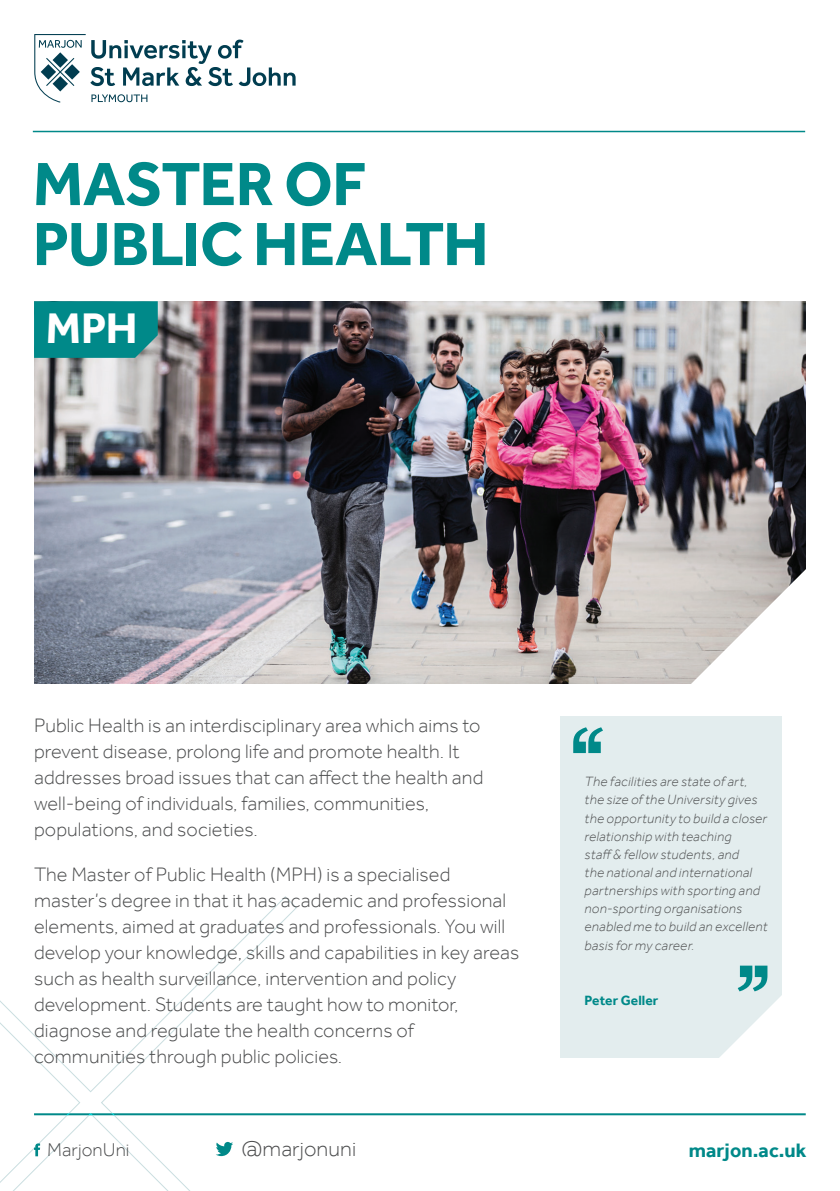
<style>
.page{position:relative;width:840px;height:1191px;background:#fff}
.page>*{position:absolute;margin:0;border:0;box-sizing:border-box;transform-origin:0 0}
.t1{font:700 63px/60px "Effra";letter-spacing:-.01em;color:#008989}
.t2{font:700 44px "Effra";color:#fff}
.t3{font:300 22px "Effra";letter-spacing:.005em;color:#4b4c4d}
.t4{font:300 20px/26px "Effra";letter-spacing:.005em;color:#4b4c4d}
.t5{font:700 20px "Effra";letter-spacing:.005em;color:#008989}
.t6{font:300 19px "Effra";letter-spacing:.005em;color:#4b4c4d}
.t7{font:italic 300 13.8px/18.2px "Effra";letter-spacing:.02em;color:#4b4c4d}
.t8{font:700 13.8px "Effra";letter-spacing:.005em;color:#008989}
</style>
<div class="page">
<svg style="left:0;top:896px;width:297px;height:295px"></svg>
<svg style="left:215px;top:1141px;width:18px;height:15px"></svg>
<svg style="left:34px;top:1143px;width:6px;height:13px"></svg>
<div style="left:559px;top:716px;width:222px;height:341px;background:#e3edee"></div>
<svg style="left:573px;top:727px;width:29px;height:26px"></svg>
<svg style="left:708px;top:965px;width:74px;height:93px"></svg>
<hr style="left:34px;top:1113px;width:771px;height:2px;background:#008989">
<img style="left:34px;top:301px;width:770px;height:383px">
<svg style="left:686px;top:535px;width:120px;height:149px"></svg>
<hr style="left:33px;top:131px;width:771px;height:1px;background:#008989">
<svg style="left:34px;top:301px;width:124px;height:57px;background:#078a8a"></svg>
<svg style="left:34px;top:34px;width:261px;height:69px"></svg>
<h1 class="t1" style="left:33px;top:153px;width:457px">MASTER OF<br>PUBLIC HEALTH</h1>
<h2 class="t2" style="left:46px;top:302px;width:93px">MPH</h2>
<p class="t4" style="left:34px;top:712px;width:450px">Public Health is an interdisciplinary area which aims to prevent disease, prolong life and promote health. It addresses broad issues that can affect the health and well-being of individuals, families, communities, populations, and societies.</p>
<p class="t4" style="left:34px;top:861px;width:486px">The Master of Public Health (MPH) is a specialised master’s degree in that it has academic and professional elements, aimed at graduates and professionals. You will develop your knowledge, skills and capabilities in key areas such as health surveillance, intervention and policy development. Students are taught how to monitor, diagnose and regulate the health concerns of communities through public policies.</p>
<p class="t6" style="left:47px;top:1139px;width:84px">MarjonUni</p>
<p class="t3" style="left:241px;top:1136px;width:116px">@marjonuni</p>
<p class="t7" style="left:584px;top:772px;width:184px">The facilities are state of art, the size of the University gives the opportunity to build a closer relationship with teaching<br>staff &amp; fellow students, and<br>the national and international partnerships with sporting and non-sporting organisations enabled me to build an excellent basis for my career.</p>
<p class="t8" style="left:584px;top:992px;width:75px">Peter Geller</p>
<p class="t5" style="left:688px;top:1138px;width:119px">marjon.ac.uk</p>
</div>
